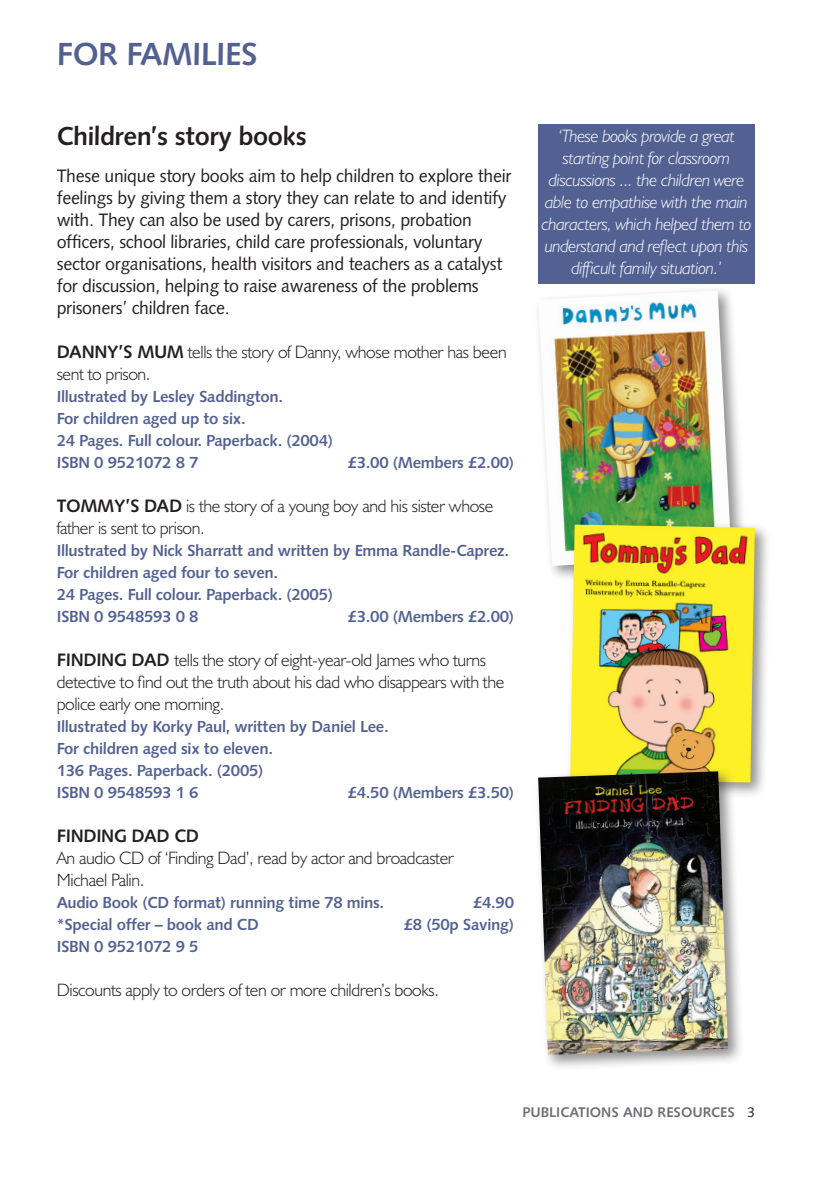
<style>
.page{position:relative;width:840px;height:1191px;background:#fff}
.page>*{position:absolute;margin:0;border:0;box-sizing:border-box;transform-origin:0 0}
.t1{font:32px "Humanist 531 BT Bold A";color:#536192}
.t2{font:26px "Humanist 531 BT Bold A";letter-spacing:-.02em;color:#231f20}
.t3{font:300 18px/22px "Humanist 521 BT";letter-spacing:-.02em;color:#231f20}
.t4{font:18px/22px "Humanist 531 BT Roman A";letter-spacing:-.02em;color:#231f20}
.t5{font:italic 300 18px/22px "Humanist 521 BT";letter-spacing:-.02em;color:#fff;text-align:center}
.t6{font:18px "Humanist 531 BT Bold A";color:#231f20}
.t7{font:16px "Humanist 531 BT Bold A";letter-spacing:-.02em;color:#536192}
.t8{font:14px "Humanist 531 BT Bold A";color:#6c6d70}
.t9{font:14px "Humanist 531 BT Roman A";color:#231f20}
.s1{font-family:"Humanist 531 BT Bold A";font-weight:400}
</style>
<div class="page">
<div style="left:538px;top:124px;width:216px;height:159px;background:#536192"></div>
<div style="left:532px;top:285px;width:225px;height:305px;background:#231f20;opacity:.5"></div>
<img style="left:538px;top:290px;width:193px;height:276px">
<div style="left:564px;top:519px;width:215px;height:288px;background:#231f20;opacity:.5"></div>
<img style="left:570px;top:524px;width:184px;height:258px">
<div style="left:532px;top:766px;width:220px;height:314px;background:#231f20;opacity:.5"></div>
<img style="left:538px;top:771px;width:189px;height:283px">
<p class="t1" style="left:57px;top:34px;width:21px">FOR</p>
<p class="t1" style="left:126px;top:34px;width:53px">FAMILIES</p>
<p class="t2" style="left:57px;top:120px;width:251px">Children’s story books</p>
<p class="t4" style="left:57px;top:164px;width:456px">These unique story books aim to help children to explore their feelings by giving them a story they can relate to and identify with. They can also be used by carers, prisons, probation officers, school libraries, child care professionals, voluntary sector organisations, health visitors and teachers as a catalyst for discussion, helping to raise awareness of the problems prisoners’ children face.</p>
<p class="t3" style="left:57px;top:341px;width:451px"><span class="s1">DANNY’S MUM</span> tells the story of Danny, whose mother has been sent to prison.</p>
<p class="t7" style="left:57px;top:387px;width:228px">Illustrated by Lesley Saddington.</p>
<p class="t7" style="left:57px;top:409px;width:190px">For children aged up to six.</p>
<p class="t7" style="left:57px;top:431px;width:277px">24 Pages. Full colour. Paperback. (2004)</p>
<p class="t7" style="left:57px;top:453px;width:143px">ISBN 0 9521072 8 7</p>
<p class="t7" style="left:347px;top:453px;width:168px">£3.00 (Members £2.00)</p>
<p class="t6" style="left:57px;top:495px;width:16px">TOMM</p>
<p class="t3" style="left:57px;top:495px;width:438px;text-indent:57px"><span class="s1">Y’S DAD</span> is the story of a young boy and his sister whose father is sent to prison.</p>
<p class="t7" style="left:57px;top:541px;width:453px">Illustrated by Nick Sharratt and written by Emma Randle-Caprez.</p>
<p class="t7" style="left:57px;top:563px;width:223px">For children aged four to seven.</p>
<p class="t7" style="left:57px;top:585px;width:277px">24 Pages. Full colour. Paperback. (2005)</p>
<p class="t7" style="left:57px;top:607px;width:143px">ISBN 0 9548593 0 8</p>
<p class="t7" style="left:347px;top:607px;width:168px">£3.00 (Members £2.00)</p>
<p class="t3" style="left:57px;top:649px;width:449px"><span class="s1">FIN DIN G DAD</span> tells the story of eight-year-old James who turns detective to find out the truth about his dad who disappears with the police early one morning.</p>
<p class="t7" style="left:57px;top:717px;width:333px">I llustrated by Korky Paul, written by Daniel Lee.</p>
<p class="t7" style="left:57px;top:739px;width:218px">For children aged six to eleven.</p>
<p class="t7" style="left:57px;top:761px;width:208px">136 Pages. Paperback. (2005)</p>
<p class="t7" style="left:57px;top:783px;width:143px">ISBN 0 9548593 1 6</p>
<p class="t7" style="left:347px;top:783px;width:168px">£4.50 (Members £3.50)</p>
<p class="t6" style="left:57px;top:825px;width:144px">FIN DING DAD CD</p>
<p class="t3" style="left:57px;top:847px;width:398px">An audio CD of ‘Finding Dad’, read by actor and broadcaster</p>
<p class="t3" style="left:57px;top:869px;width:89px">Michael Palin.</p>
<p class="t7" style="left:57px;top:893px;width:329px">Audio Book (CD format) running time 78 mins.</p>
<p class="t7" style="left:473px;top:893px;width:42px">£4.90</p>
<p class="t7" style="left:57px;top:915px;width:203px">*Special offer – book and CD</p>
<p class="t7" style="left:403px;top:915px;width:112px">£8 (50p Saving)</p>
<p class="t7" style="left:57px;top:937px;width:143px">ISBN 0 9521072 9 5</p>
<p class="t3" style="left:57px;top:979px;width:383px">Discounts apply to orders of ten or more children’s books.</p>
<p class="t5" style="left:541px;top:124px;width:211px">‘These books provide a great starting point for classroom discussions ... the children were able to empathise with the main characters, which helped them to understand and reflect upon this difficult family situation.’</p>
<p class="t8" style="left:522px;top:1103px;width:65px">PUBLICATIONS</p>
<p class="t8" style="left:622px;top:1103px;width:44px">AND RESO</p>
<p class="t8" style="left:692px;top:1103px;width:19px">URCES</p>
<p class="t9" style="left:746px;top:1103px;width:9px">3</p>
</div>
